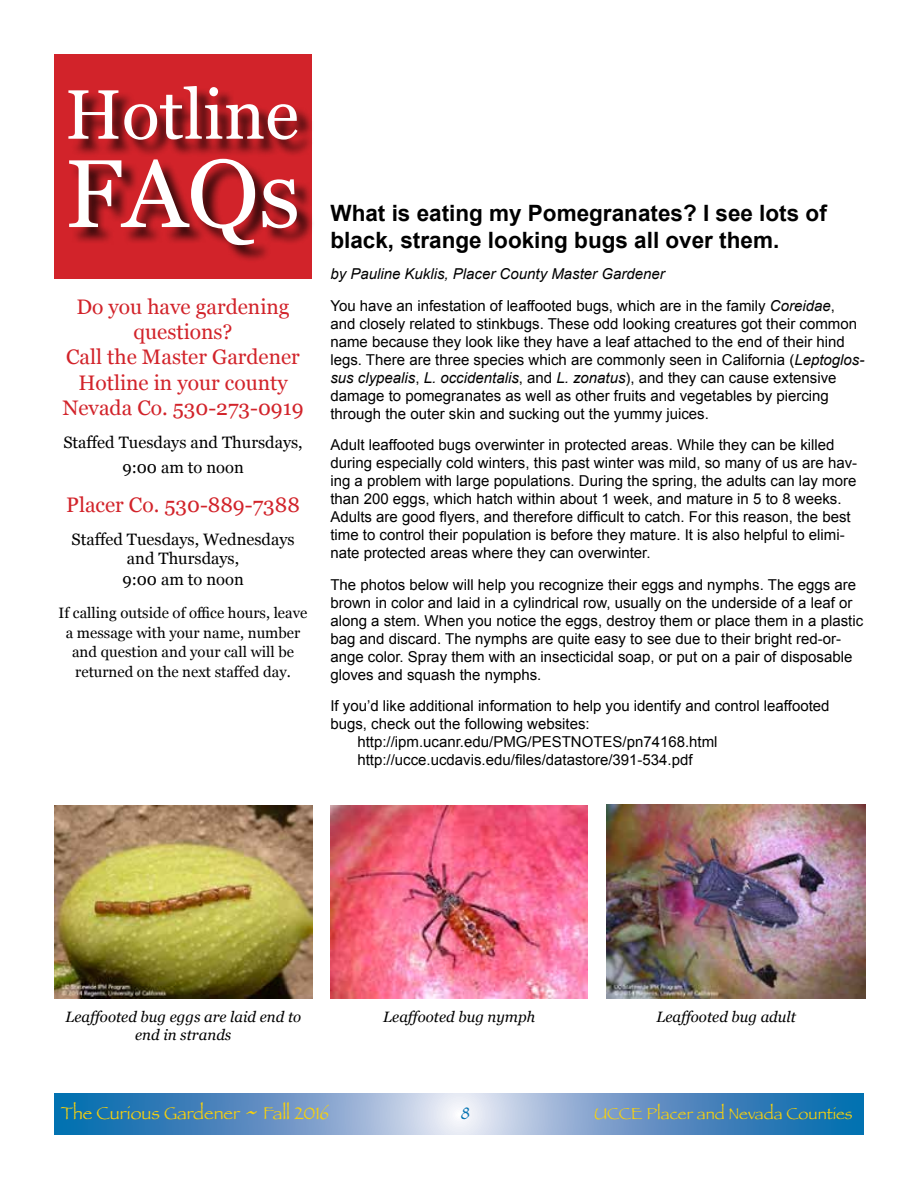
<style>
.page{position:relative;width:918px;height:1188px;background:#fff}
.page>*{position:absolute;margin:0;border:0;box-sizing:border-box;transform-origin:0 0}
.t1{font:700 22.5px/27px "Arial";color:#000}
.t2{font:21px/25.2px "Georgia";color:#d2232a;text-align:center}
.t3{font:18px "Papyrus";color:#f9d10a}
.t4{font:18px "Papyrus";color:#0272b1}
.t5{font:16.5px/25.2px "Georgia";color:#000;text-align:center}
.t6{font:16.5px "Papyrus";color:#f9d10a}
.t7{font:15px/18px "Arial";color:#000}
.t8{font:15px/19.5px "Georgia";color:#000;text-align:center}
.t9{font:italic 15px "Georgia";color:#000}
.s1{font-style:italic}
.s2{font-size:27px}
</style>
<div class="page">
<svg style="left:54px;top:1094px;width:810px;height:41px;background:#6899c8"></svg>
<div style="left:54px;top:54px;width:258px;height:225px;background:#d2232a"></div>
<div style="left:70px;top:88px;width:244px;height:69px;background:#000;opacity:.75"></div>
<svg style="left:68px;top:86px;width:230px;height:54px"></svg>
<div style="left:71px;top:160px;width:244px;height:103px;background:#000;opacity:.75"></div>
<svg style="left:69px;top:159px;width:228px;height:86px"></svg>
<img style="left:330px;top:805px;width:258px;height:194px">
<img style="left:606px;top:804px;width:259px;height:195px">
<img style="left:54px;top:805px;width:258px;height:194px">
<h2 class="t2" style="left:62px;top:293px;width:243px">Do you have gardening questions?<br>Call the Master Gardener<br>Hotline in your county<br>Nevada Co. 530-273-0919</h2>
<p class="t5" style="left:63px;top:429px;width:241px">Staffed Tuesdays and Thursdays,<br>9:00 am to noon</p>
<h2 class="t2" style="left:66px;top:491px;width:235px">Placer Co. 530-889-7388</h2>
<p class="t5" style="left:71px;top:529px;width:225px;line-height:19.5px">Staffed Tuesdays, Wednesdays and Thursdays,</p>
<p class="t5" style="left:122px;top:566px;width:123px">9:00 am to noon</p>
<p class="t8" style="left:59px;top:603px;width:250px">If calling outside of office hours, leave a message with your name, number and question and your call will be returned on the next staffed day.</p>
<h1 class="t1" style="left:330px;top:200px;width:498px">What is eating my Pomegranates? I see lots of black, strange looking bugs all over them.</h1>
<p class="t7" style="left:330px;top:259px;width:506px;line-height:31.5px"><span class="s1">by Pauline Kuklis, Placer County Master Gardener<br></span>You have an infestation of leaffooted bugs, which are in the family <span class="s1">Coreidae</span>,</p>
<p class="t7" style="left:330px;top:315px;width:536px">and closely related to stinkbugs. These odd looking creatures got their common name because they look like they have a leaf attached to the end of their hind legs. There are three species which are commonly seen in California (<span class="s1">Leptoglos&shy;sus clypealis</span>, <span class="s1">L. occidentalis</span>, and <span class="s1">L. zonatus</span>), and they can cause extensive damage to pomegranates as well as other fruits and vegetables by piercing through the outer skin and sucking out the yummy juices.</p>
<p class="t7" style="left:330px;top:436px;width:528px">Adult leaffooted bugs overwinter in protected areas. While they can be killed during especially cold winters, this past winter was mild, so many of us are hav&shy;ing a problem with large populations. During the spring, the adults can lay more than 200 eggs, which hatch within about 1 week, and mature in 5 to 8 weeks.<br>Adults are good flyers, and therefore difficult to catch. For this reason, the best time to control their population is before they mature. It is also helpful to elimi&shy;nate protected areas where they can overwinter.</p>
<p class="t7" style="left:330px;top:576px;width:534px">The photos below will help you recognize their eggs and nymphs. The eggs are brown in color and laid in a cylindrical row, usually on the underside of a leaf or along a stem. When you notice the eggs, destroy them or place them in a plastic bag and discard. The nymphs are quite easy to see due to their bright red-or&shy;ange color. Spray them with an insecticidal soap, or put on a pair of disposable gloves and squash the nymphs.</p>
<p class="t7" style="left:330px;top:697px;width:501px">If you’d like additional information to help you identify and control leaffooted</p>
<p class="t7" style="left:330px;top:715px;width:261px">bugs, check out the following websites:</p>
<p class="t7" style="left:357px;top:733px;width:362px">http://ipm.ucanr.edu/PMG/PESTNOTES/pn74168.html</p>
<p class="t7" style="left:357px;top:751px;width:337px">http://ucce.ucdavis.edu/files/datastore/391-534.pdf</p>
<p class="t9" style="left:65px;top:1006px;width:237px">Leaffooted bug eggs are laid end to</p>
<p class="t9" style="left:383px;top:1006px;width:153px">Leaffooted bug nymph</p>
<p class="t9" style="left:135px;top:1024px;width:98px">end in strands</p>
<p class="t9" style="left:656px;top:1006px;width:141px">Leaffooted bug adult</p>
<p class="t3" style="left:61px;top:1102px;width:270px">The Curious Gardener <span class="s2">~</span> Fall 2016</p>
<p class="t4" style="left:461px;top:1102px;width:10px">8</p>
<p class="t6" style="left:594px;top:1103px;width:260px">UCCE Placer and Nevada Counties</p>
</div>
